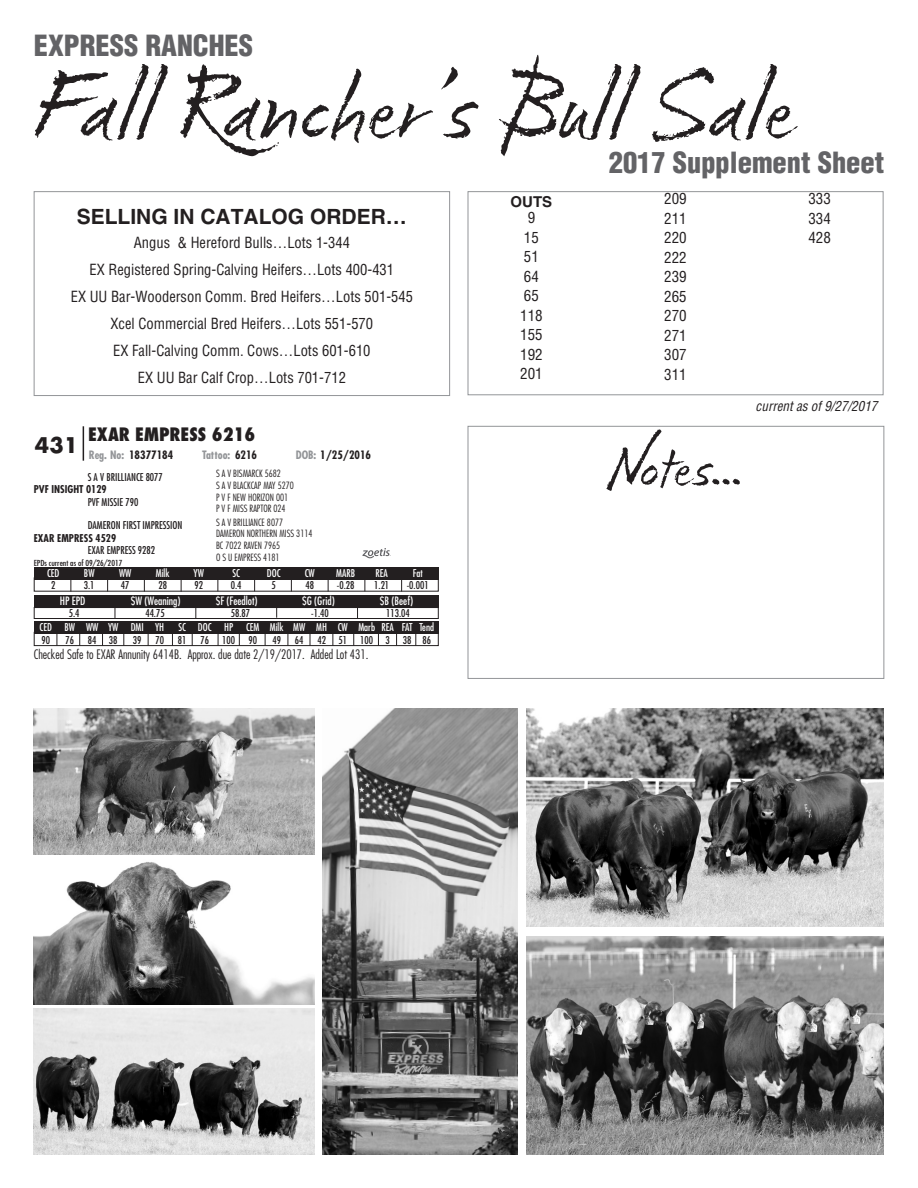
<style>
.page{position:relative;width:918px;height:1188px;background:#fff}
.page>*{position:absolute;margin:0;border:0;box-sizing:border-box;transform-origin:0 0}
.t1{font:101.85px "Fugu";color:#231f20}
.t2{font:62.1px "Fugu";color:#231f20}
.t3{font:900 condensed 28.5px "Helvetica";color:#636366}
.t4{font:700 21px "Helvetica";color:#231f20}
.EX_AN_Cow_Lot_4C{font:700 21px "Futura";color:#231f20}
.EX_AN_Cow_Name_4C{font:italic 800 condensed 18px "Futura";color:#231f20}
.t5{font:condensed 15px "Helvetica";color:#231f20}
.t6{font:700 15px "Helvetica";color:#231f20}
.t7{font:italic condensed 13.5px "Helvetica";color:#231f20}
.EX_AN_Cow_Footnotes{font:300 condensed 12.75px "Futura";color:#231f20}
.t8{font:condensed 11.25px "Futura";color:#fff}
.t9{font:700 condensed 11.25px "Futura";color:#231f20}
.t10{font:700 condensed 11.25px "Futura";color:#939598}
.EX_AN_Cow_Grands{font:condensed 10.5px "Futura";color:#231f20}
.EX_AN_Cow_Pfizer_Num{font:condensed 10.5px "Futura";color:#fff}
.EX_AN_Cow_Pfizer_Num-2{font:condensed 10.5px "Futura";color:#231f20}
.EX_AN_Cow_EPDs{font:condensed 10.5px "Futura";color:#231f20}
.EX_AN_Cow_EPDs-2{font:condensed 10.5px "Futura";color:#fff}
.EX_AN_Cow_Parents_4C{font:700 condensed 10.5px "Futura";color:#231f20}
.EX_AN_Cow_Dollars{font:condensed 10.5px "Futura";color:#231f20}
.EX_AN_CowHPEPD{font:condensed 10.5px "Futura";color:#231f20}
.EX_AN_Cow_GreatGrand{font:300 condensed 9.75px "Futura";color:#231f20}
.t11{font:condensed 8.1px "Futura";color:#231f20;scale:1.11 1}
.s1{color:#939598}
.s2{color:#231f20}
</style>
<div class="page">
<div style="left:34px;top:191px;width:416px;height:205px;border:1px solid #939598"></div>
<div style="left:468px;top:191px;width:416px;height:204px;border:1px solid #939598"></div>
<hr style="left:83px;top:426px;width:1px;height:35px;background:#231f20">
<svg style="left:362px;top:548px;width:29px;height:10px"></svg>
<svg style="left:70px;top:579px;width:1px;height:13px"></svg>
<svg style="left:107px;top:579px;width:1px;height:12px"></svg>
<svg style="left:144px;top:579px;width:1px;height:13px"></svg>
<svg style="left:181px;top:579px;width:1px;height:13px"></svg>
<svg style="left:217px;top:579px;width:1px;height:12px"></svg>
<svg style="left:291px;top:579px;width:1px;height:12px"></svg>
<svg style="left:365px;top:579px;width:1px;height:12px"></svg>
<svg style="left:401px;top:579px;width:1px;height:13px"></svg>
<svg style="left:328px;top:579px;width:1px;height:12px"></svg>
<svg style="left:254px;top:579px;width:1px;height:12px"></svg>
<div style="left:34px;top:567px;width:405px;height:12px;background:#231f20"></div>
<div style="left:34px;top:607px;width:405px;height:12px;border:1px solid #231f20"></div>
<div style="left:34px;top:595px;width:405px;height:12px;background:#231f20"></div>
<div style="left:34px;top:632px;width:405px;height:14px;border:1px solid #231f20"></div>
<div style="left:34px;top:622px;width:405px;height:12px;background:#231f20"></div>
<img style="left:526px;top:709px;width:358px;height:218px">
<img style="left:526px;top:936px;width:358px;height:218px">
<img style="left:34px;top:1009px;width:280px;height:146px">
<img style="left:34px;top:709px;width:280px;height:146px">
<img style="left:34px;top:862px;width:280px;height:143px">
<img style="left:323px;top:709px;width:195px;height:445px">
<div style="left:468px;top:426px;width:416px;height:253px;border:1px solid #939598"></div>
<p class="t3" style="left:34px;top:28px;width:221px">EXPRESS RANCHES</p>
<p class="t1" style="left:34px;top:41px;width:764px">Fall Rancher’s Bull Sale</p>
<p class="t3" style="left:609px;top:145px;width:277px">2017 Supplement Sheet</p>
<p class="t4" style="left:77px;top:203px;width:332px">SELLING IN CATALOG ORDER…</p>
<p class="t5" style="left:134px;top:233px;width:218px">Angus &amp; Hereford Bulls…Lots 1-344</p>
<p class="t5" style="left:90px;top:260px;width:306px">EX Registered Spring-Calving Heifers…Lots 400-431</p>
<p class="t5" style="left:71px;top:287px;width:344px">EX UU Bar-Wooderson Comm. Bred Heifers…Lots 501-545</p>
<p class="t5" style="left:111px;top:314px;width:264px">Xcel Commercial Bred Heifers…Lots 551-570</p>
<p class="t5" style="left:113px;top:341px;width:259px">EX Fall-Calving Comm. Cows…Lots 601-610</p>
<p class="t5" style="left:138px;top:368px;width:210px">EX UU Bar Calf Crop…Lots 701-712</p>
<p class="EX_AN_Cow_Name_4C" style="left:88px;top:423px;width:172px">EXAR EMPRESS 6216</p>
<p class="EX_AN_Cow_Lot_4C" style="left:35px;top:431px;width:45px">431</p>
<p class="t9" style="left:89px;top:448px;width:86px"><span class="s1">Reg. No:</span> 18377184</p>
<p class="t10" style="left:202px;top:448px;width:56px">Tattoo: <span class="s2">6216</span></p>
<p class="t9" style="left:296px;top:448px;width:77px"><span class="s1">DOB:</span> 1/25/2016</p>
<p class="EX_AN_Cow_Grands" style="left:88px;top:470px;width:77px">S A V BRILLIANCE 8077</p>
<p class="EX_AN_Cow_Parents_4C" style="left:34px;top:483px;width:74px">PVF INSIGHT 0129</p>
<p class="EX_AN_Cow_Grands" style="left:88px;top:496px;width:52px">PVF MISSIE 790</p>
<p class="EX_AN_Cow_Grands" style="left:88px;top:519px;width:96px">DAMERON FIRST IMPRESSION</p>
<p class="EX_AN_Cow_Parents_4C" style="left:34px;top:531px;width:84px">EXAR EMPRESS 4529</p>
<p class="EX_AN_Cow_Grands" style="left:88px;top:544px;width:69px">EXAR EMPRESS 9282</p>
<p class="EX_AN_Cow_GreatGrand" style="left:216px;top:468px;width:66px">S A V BISMARCK 5682</p>
<p class="EX_AN_Cow_GreatGrand" style="left:216px;top:480px;width:79px">S A V BLACKCAP MAY 5270</p>
<p class="EX_AN_Cow_GreatGrand" style="left:216px;top:491px;width:74px">P V F NEW HORIZON 001</p>
<p class="EX_AN_Cow_GreatGrand" style="left:216px;top:503px;width:71px">P V F MISS RAPTOR 024</p>
<p class="EX_AN_Cow_GreatGrand" style="left:216px;top:516px;width:69px">S A V BRILLIANCE 8077</p>
<p class="EX_AN_Cow_GreatGrand" style="left:216px;top:528px;width:98px">DAMERON NORTHERN MISS 3114</p>
<p class="EX_AN_Cow_GreatGrand" style="left:216px;top:540px;width:66px">BC 7022 RAVEN 7965</p>
<p class="EX_AN_Cow_GreatGrand" style="left:216px;top:552px;width:65px">O S U EMPRESS 4181</p>
<p class="t11" style="left:34px;top:558px;width:81px">EPDs current as of 09/26/2017</p>
<p class="EX_AN_Cow_EPDs-2" style="left:47px;top:567px;width:14px">CED</p>
<p class="EX_AN_Cow_EPDs-2" style="left:84px;top:567px;width:12px">BW</p>
<p class="EX_AN_Cow_EPDs-2" style="left:119px;top:567px;width:14px">WW</p>
<p class="EX_AN_Cow_EPDs-2" style="left:156px;top:567px;width:15px">Milk</p>
<p class="EX_AN_Cow_EPDs-2" style="left:194px;top:567px;width:12px">YW</p>
<p class="EX_AN_Cow_EPDs-2" style="left:232px;top:567px;width:9px">SC</p>
<p class="EX_AN_Cow_EPDs-2" style="left:267px;top:567px;width:15px">DOC</p>
<p class="EX_AN_Cow_EPDs-2" style="left:305px;top:567px;width:12px">CW</p>
<p class="EX_AN_Cow_EPDs-2" style="left:336px;top:567px;width:20px">MARB</p>
<p class="EX_AN_Cow_EPDs-2" style="left:376px;top:567px;width:14px">REA</p>
<p class="EX_AN_Cow_EPDs-2" style="left:413px;top:567px;width:11px">Fat</p>
<p class="EX_AN_CowHPEPD" style="left:69px;top:607px;width:12px">5.4</p>
<p class="EX_AN_Cow_Dollars" style="left:145px;top:607px;width:21px">44.75</p>
<p class="EX_AN_Cow_Dollars" style="left:231px;top:607px;width:21px">58.87</p>
<p class="EX_AN_Cow_Dollars" style="left:311px;top:607px;width:19px">-1.40</p>
<p class="EX_AN_Cow_Dollars" style="left:386px;top:607px;width:25px">113.04</p>
<p class="EX_AN_Cow_EPDs" style="left:51px;top:579px;width:6px">2</p>
<p class="EX_AN_Cow_EPDs" style="left:84px;top:579px;width:12px">3.1</p>
<p class="EX_AN_Cow_EPDs" style="left:121px;top:579px;width:10px">47</p>
<p class="EX_AN_Cow_EPDs" style="left:158px;top:579px;width:10px">28</p>
<p class="EX_AN_Cow_EPDs" style="left:194px;top:579px;width:10px">92</p>
<p class="EX_AN_Cow_EPDs" style="left:231px;top:579px;width:12px">0.4</p>
<p class="EX_AN_Cow_EPDs" style="left:272px;top:579px;width:6px">5</p>
<p class="EX_AN_Cow_EPDs" style="left:305px;top:579px;width:10px">48</p>
<p class="EX_AN_Cow_EPDs" style="left:337px;top:579px;width:19px">-0.28</p>
<p class="EX_AN_Cow_EPDs" style="left:374px;top:579px;width:17px">1.21</p>
<p class="EX_AN_Cow_EPDs" style="left:407px;top:579px;width:23px">-0.001</p>
<p class="t8" style="left:60px;top:594px;width:27px">HP EPD</p>
<p class="t8" style="left:131px;top:594px;width:51px">$W (Weaning)</p>
<p class="t8" style="left:216px;top:594px;width:43px">$F (Feedlot)</p>
<p class="t8" style="left:302px;top:594px;width:34px">$G (Grid)</p>
<p class="t8" style="left:380px;top:594px;width:35px">$B (Beef)</p>
<p class="EX_AN_Cow_Pfizer_Num" style="left:40px;top:621px;width:126px">CED BW WW YW DMI YH</p>
<p class="EX_AN_Cow_Pfizer_Num" style="left:178px;top:621px;width:257px">SC DOC HP CEM Milk MW MH CW Marb REA FAT Tend</p>
<p class="EX_AN_Cow_Pfizer_Num-2" style="left:41px;top:634px;width:10px">90</p>
<p class="EX_AN_Cow_Pfizer_Num-2" style="left:65px;top:634px;width:10px">76</p>
<p class="EX_AN_Cow_Pfizer_Num-2" style="left:88px;top:634px;width:31px">84 38</p>
<p class="EX_AN_Cow_Pfizer_Num-2" style="left:133px;top:634px;width:10px">39</p>
<p class="EX_AN_Cow_Pfizer_Num-2" style="left:155px;top:634px;width:10px">70</p>
<p class="EX_AN_Cow_Pfizer_Num-2" style="left:178px;top:634px;width:10px">81</p>
<p class="EX_AN_Cow_Pfizer_Num-2" style="left:200px;top:634px;width:10px">76</p>
<p class="EX_AN_Cow_Pfizer_Num-2" style="left:222px;top:634px;width:14px">100</p>
<p class="EX_AN_Cow_Pfizer_Num-2" style="left:248px;top:634px;width:10px">90</p>
<p class="EX_AN_Cow_Pfizer_Num-2" style="left:272px;top:634px;width:10px">49</p>
<p class="EX_AN_Cow_Pfizer_Num-2" style="left:295px;top:634px;width:10px">64</p>
<p class="EX_AN_Cow_Pfizer_Num-2" style="left:317px;top:634px;width:31px">42 51</p>
<p class="EX_AN_Cow_Pfizer_Num-2" style="left:360px;top:634px;width:72px">100 3 38 86</p>
<p class="EX_AN_Cow_Footnotes" style="left:34px;top:647px;width:336px">Checked Safe to EXAR Annunity 6414B. Approx. due date 2/19/2017. Added Lot 431.</p>
<p class="t6" style="left:511px;top:192px;width:43px">OUTS</p>
<p class="t5" style="left:528px;top:208px;width:9px">9</p>
<p class="t5" style="left:524px;top:228px;width:16px">15</p>
<p class="t5" style="left:524px;top:247px;width:16px">51</p>
<p class="t5" style="left:524px;top:267px;width:16px">64</p>
<p class="t5" style="left:524px;top:286px;width:16px">65</p>
<p class="t5" style="left:520px;top:306px;width:24px">118</p>
<p class="t5" style="left:520px;top:325px;width:24px">155</p>
<p class="t5" style="left:520px;top:345px;width:24px">192</p>
<p class="t5" style="left:520px;top:364px;width:24px">201</p>
<p class="t5" style="left:664px;top:189px;width:24px">209</p>
<p class="t5" style="left:664px;top:209px;width:24px">211</p>
<p class="t5" style="left:664px;top:228px;width:24px">220</p>
<p class="t5" style="left:664px;top:248px;width:24px">222</p>
<p class="t5" style="left:664px;top:267px;width:24px">239</p>
<p class="t5" style="left:664px;top:287px;width:24px">265</p>
<p class="t5" style="left:664px;top:306px;width:24px">270</p>
<p class="t5" style="left:664px;top:326px;width:24px">271</p>
<p class="t5" style="left:664px;top:345px;width:24px">307</p>
<p class="t5" style="left:664px;top:365px;width:24px">311</p>
<p class="t2" style="left:609px;top:426px;width:135px">Notes…</p>
<p class="t5" style="left:808px;top:189px;width:24px">333</p>
<p class="t5" style="left:808px;top:209px;width:24px">334</p>
<p class="t5" style="left:808px;top:228px;width:24px">428</p>
<p class="t7" style="left:756px;top:398px;width:123px">current as of 9/27/2017</p>
</div>
